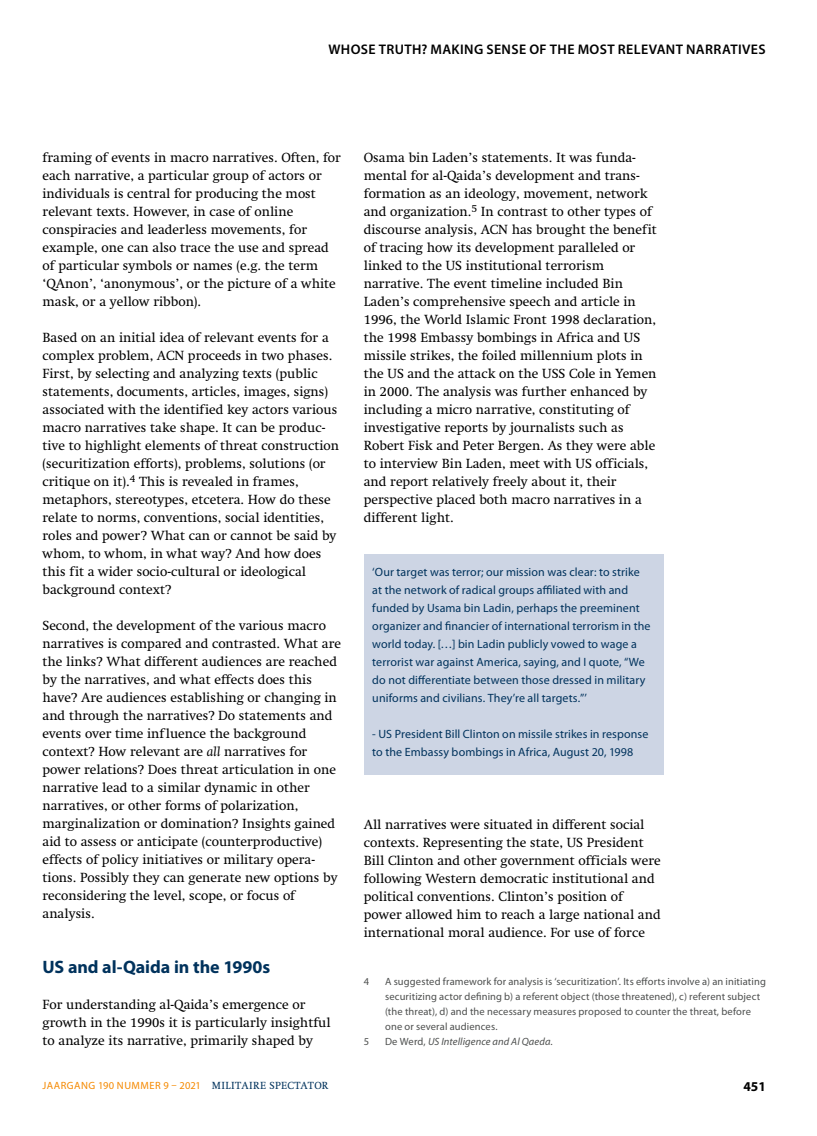
<style>
.page{position:relative;width:817px;height:1136px;background:#fff}
.page>*{position:absolute;margin:0;border:0;box-sizing:border-box;transform-origin:0 0}
.t1{font:700 18px "Myriad Pro";letter-spacing:-.005em;color:#00325c}
.t2{font:600 13.95px "Myriad Pro";letter-spacing:.025em;color:#000}
.t3{font:13.5px/18px "Swift LT Std";color:#000}
.t4{font:700 13.5px "Myriad Pro";color:#000}
.t5{font:12px/18px "Myriad Pro";letter-spacing:.005em;color:#00325c}
.t6{font:10.5px/15px "Myriad Pro";letter-spacing:.01em;color:#4d4f4e}
.t7{font:10.5px "Myriad Pro";letter-spacing:.045em;color:#f58900}
.t8{font:italic 10.5px "Myriad Pro";letter-spacing:.01em;color:#4d4f4e}
.s1{font-style:italic}
.s2{font-style:normal}
.s3{font-family:"Swift LT Std";color:#00325c}
</style>
<div class="page">
<div style="left:364px;top:554px;width:299px;height:220px;background:#cdd5e4"></div>
<p class="t2" style="left:328px;top:40px;width:439px">WHOSE TRUTH? MAKING SENSE OF THE MOST RELEVANT NARRATIVES</p>
<p class="t3" style="left:43px;top:149px;width:300px">framing of events in macro narratives. Often, for each narrative, a particular group of actors or individuals is central for producing the most relevant texts. However, in case of online conspiracies and leaderless movements, for example, one can also trace the use and spread of particular symbols or names (e.g. the term ‘QAnon’, ‘anonymous’, or the picture of a white mask, or a yellow ribbon).</p>
<p class="t3" style="left:43px;top:329px;width:298px">Based on an initial idea of relevant events for a complex problem, ACN proceeds in two phases.<br>First, by selecting and analyzing texts (public statements, documents, articles, images, signs) associated with the identified key actors various macro narratives take shape. It can be produc&shy;tive to highlight elements of threat construction (securitization efforts), problems, solutions (or critique on it).<sup>4</sup> This is revealed in frames, metaphors, stereotypes, etcetera. How do these relate to norms, conventions, social identities, roles and power? What can or cannot be said by whom, to whom, in what way? And how does this fit a wider socio-cultural or ideological background context?</p>
<p class="t3" style="left:43px;top:617px;width:300px">Second, the development of the various macro narratives is compared and contrasted. What are the links? What different audiences are reached by the narratives, and what effects does this have? Are audiences establishing or changing in and through the narratives? Do statements and events over time influence the background context? How relevant are <span class="s1">all</span> narratives for power relations? Does threat articulation in one narrative lead to a similar dynamic in other narratives, or other forms of polarization, marginalization or domination? Insights gained aid to assess or anticipate (counterproductive) effects of policy initiatives or military opera&shy;tions. Possibly they can generate new options by reconsidering the level, scope, or focus of analysis.</p>
<h1 class="t1" style="left:43px;top:954px;width:229px">US and al-Qaida in the 1990s</h1>
<p class="t3" style="left:43px;top:995px;width:290px">For understanding al-Qaida’s emergence or growth in the 1990s it is particularly insightful to analyze its narrative, primarily shaped by</p>
<p class="t3" style="left:364px;top:149px;width:294px">Osama bin Laden’s statements. It was funda&shy;mental for al-Qaida’s development and trans&shy;formation as an ideology, movement, network and organization.<sup>5</sup> In contrast to other types of discourse analysis, ACN has brought the benefit of tracing how its development paralleled or linked to the US institutional terrorism narrative. The event timeline included Bin Laden’s comprehensive speech and article in 1996, the World Islamic Front 1998 declaration, the 1998 Embassy bombings in Africa and US missile strikes, the foiled millennium plots in the US and the attack on the USS Cole in Yemen in 2000. The analysis was further enhanced by including a micro narrative, constituting of investigative reports by journalists such as Robert Fisk and Peter Bergen. As they were able to interview Bin Laden, meet with US officials, and report relatively freely about it, their perspective placed both macro narratives in a different light.</p>
<p class="t5" style="left:372px;top:563px;width:280px">‘Our target was terror; our mission was clear: to strike at the network of radical groups affiliated with and funded by Usama bin Ladin, perhaps the preeminent organizer and financier of international terrorism in the world today. […] bin Ladin publicly vowed to wage a terrorist war against America, saying, and I quote, “We do not differentiate between those dressed in military uniforms and civilians. They’re all targets.”’</p>
<p class="t5" style="left:372px;top:725px;width:277px">- US President Bill Clinton on missile strikes in response to the Embassy bombings in Africa, August 20, 1998</p>
<p class="t3" style="left:364px;top:815px;width:298px">All narratives were situated in different social contexts. Representing the state, US President Bill Clinton and other government officials were following Western democratic institutional and political conventions. Clinton’s position of power allowed him to reach a large national and international moral audience. For use of force</p>
<p class="t6" style="left:364px;top:973px;width:7px">4</p>
<p class="t6" style="left:385px;top:973px;width:382px">A suggested framework for analysis is ‘securitization’. Its efforts involve a) an initiating securitizing actor defining b) a referent object (those threatened), c) referent subject (the threat), d) and the necessary measures proposed to counter the threat, before one or several audiences.</p>
<p class="t6" style="left:364px;top:1033px;width:7px">5</p>
<p class="t8" style="left:385px;top:1034px;width:169px"><span class="s2">De Werd,</span> US Intelligence and Al Qaeda<span class="s2">.</span></p>
<p class="t7" style="left:43px;top:1078px;width:287px">JAARGANG 190 NUMMER 9 – 2021 <span class="s3">MILITAIRE SPECTATOR</span></p>
<p class="t4" style="left:743px;top:1077px;width:24px">451</p>
</div>
